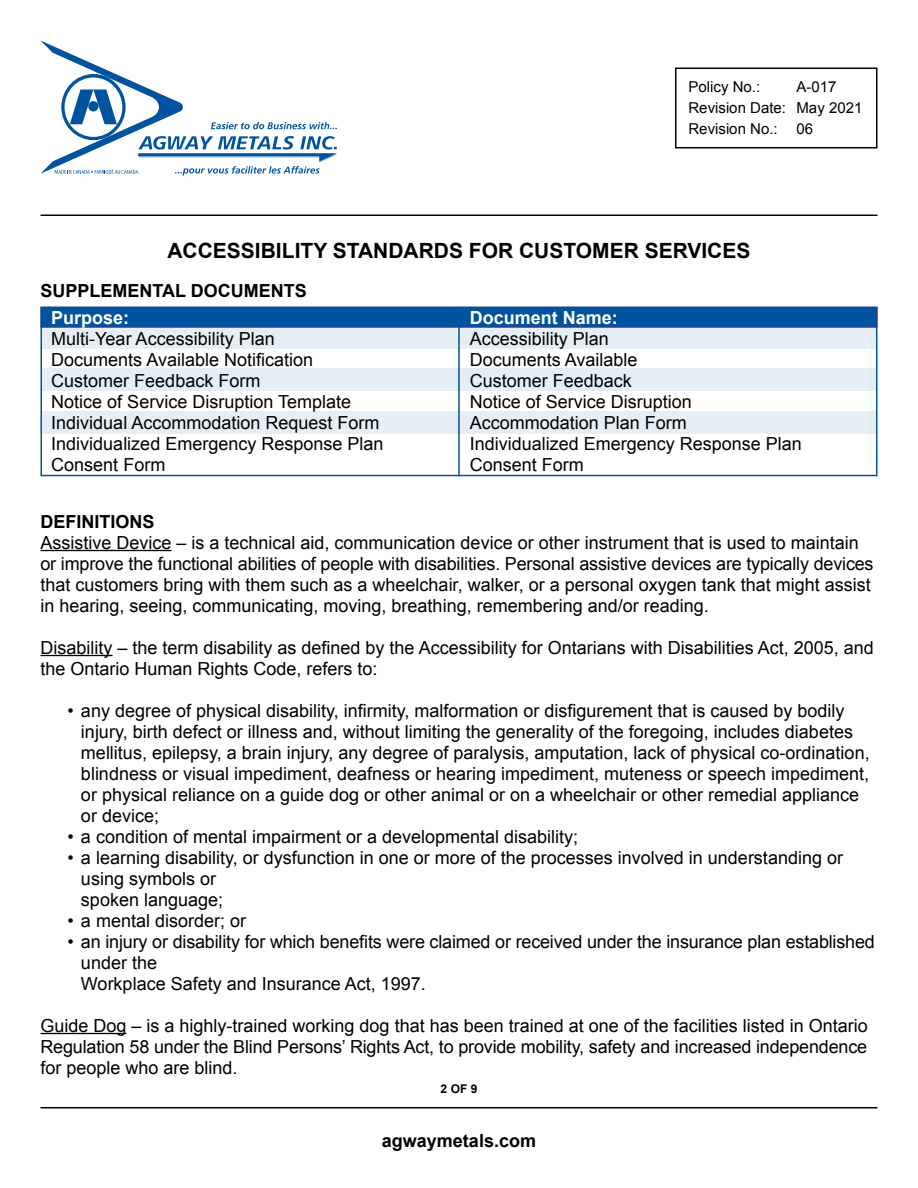
<style>
.page{position:relative;width:918px;height:1188px;background:#fff}
.page>*{position:absolute;margin:0;border:0;box-sizing:border-box;transform-origin:0 0}
.t1{font:700 21px "Arial";color:#000}
.t2{font:18px/21px "Arial";color:#000}
.t3{font:700 18px "Arial";color:#000}
.t4{font:700 18px "Arial";color:#fff}
.t5{font:15px/21px "Arial";color:#000}
.t6{font:700 12px "Arial";color:#000}
</style>
<div class="page">
<svg style="left:41px;top:41px;width:296px;height:134px"></svg>
<div style="left:675px;top:68px;width:203px;height:80px;border:2px solid #000"></div>
<hr style="left:40px;top:1107px;width:838px;height:1px;background:#000">
<hr style="left:40px;top:214px;width:838px;height:2px;background:#000">
<div style="left:40px;top:411px;width:836px;height:22px;background:#e6eef5"></div>
<div style="left:41px;top:369px;width:836px;height:22px;background:#e6eef5"></div>
<div style="left:41px;top:326px;width:836px;height:22px;background:#e6eef5"></div>
<hr style="left:40px;top:550px;width:132px;height:1px;background:#000">
<hr style="left:40px;top:655px;width:73px;height:1px;background:#000">
<hr style="left:40px;top:1033px;width:87px;height:1px;background:#000">
<div style="left:40px;top:307px;width:838px;height:169px;border:2px solid #00539f"></div>
<div style="left:40px;top:307px;width:838px;height:21px;background:#00539f;border:2px solid #25408f"></div>
<hr style="left:458px;top:307px;width:2px;height:169px;background:#00539f">
<p class="t5" style="left:688px;top:76px;width:175px;text-indent:108px">A-017<br>Revision Date: May 2021<br>Revision No.:</p>
<p class="t5" style="left:688px;top:76px;width:73px">Policy No.:</p>
<p class="t5" style="left:796px;top:118px;width:18px">06</p>
<p class="t1" style="left:167px;top:237px;width:585px">ACCESSIBILITY STANDARDS FOR CUSTOMER SERVICES</p>
<p class="t3" style="left:40px;top:278px;width:268px">SUPPLEMENTAL DOCUMENTS</p>
<p class="t4" style="left:51px;top:305px;width:80px">Purpose:</p>
<p class="t2" style="left:51px;top:328px;width:334px">Multi-Year Accessibility Plan<br>Documents Available Notification<br>Customer Feedback Form<br>Notice of Service Disruption Template<br>Individual Accommodation Request Form<br>Individualized Emergency Response Plan<br>Consent Form</p>
<p class="t4" style="left:470px;top:305px;width:150px">Document Name:</p>
<p class="t2" style="left:470px;top:328px;width:334px">Accessibility Plan<br>Documents Available<br>Customer Feedback<br>Notice of Service Disruption<br>Accommodation Plan Form<br>Individualized Emergency Response Plan<br>Consent Form</p>
<p class="t3" style="left:40px;top:509px;width:116px">DEFINITIONS</p>
<p class="t2" style="left:40px;top:532px;width:835px">Assistive Device – is a technical aid, communication device or other instrument that is used to maintain or improve the functional abilities of people with disabilities. Personal assistive devices are typically devices that customers bring with them such as a wheelchair, walker, or a personal oxygen tank that might assist in hearing, seeing, communicating, moving, breathing, remembering and/or reading.</p>
<p class="t2" style="left:40px;top:637px;width:835px">Disability – the term disability as defined by the Accessibility for Ontarians with Disabilities Act, 2005, and the Ontario Human Rights Code, refers to:</p>
<p class="t2" style="left:81px;top:700px;width:790px;text-indent:-14px">• any degree of physical disability, infirmity, malformation or disfigurement that is caused by bodily injury, birth defect or illness and, without limiting the generality of the foregoing, includes diabetes mellitus, epilepsy, a brain injury, any degree of paralysis, amputation, lack of physical co-ordination, blindness or visual impediment, deafness or hearing impediment, muteness or speech impediment, or physical reliance on a guide dog or other animal or on a wheelchair or other remedial appliance or device;</p>
<p class="t2" style="left:67px;top:826px;width:512px">• a condition of mental impairment or a developmental disability;</p>
<p class="t2" style="left:81px;top:847px;width:764px;text-indent:-14px">• a learning disability, or dysfunction in one or more of the processes involved in understanding or using symbols or<br>spoken language;</p>
<p class="t2" style="left:67px;top:910px;width:180px">• a mental disorder; or</p>
<p class="t2" style="left:81px;top:931px;width:795px;text-indent:-13px">• an injury or disability for which benefits were claimed or received under the insurance plan established under the<br>Workplace Safety and Insurance Act, 1997.</p>
<p class="t2" style="left:40px;top:1015px;width:829px;text-align:justify">Guide Dog – is a highly-trained working dog that has been trained at one of the facilities listed in Ontario Regulation 58 under the Blind Persons’ Rights Act, to provide mobility, safety and increased independence for people who are blind.</p>
<p class="t6" style="left:441px;top:1081px;width:38px">2 OF 9</p>
<p class="t3" style="left:382px;top:1129px;width:156px">agwaymetals.com</p>
</div>
